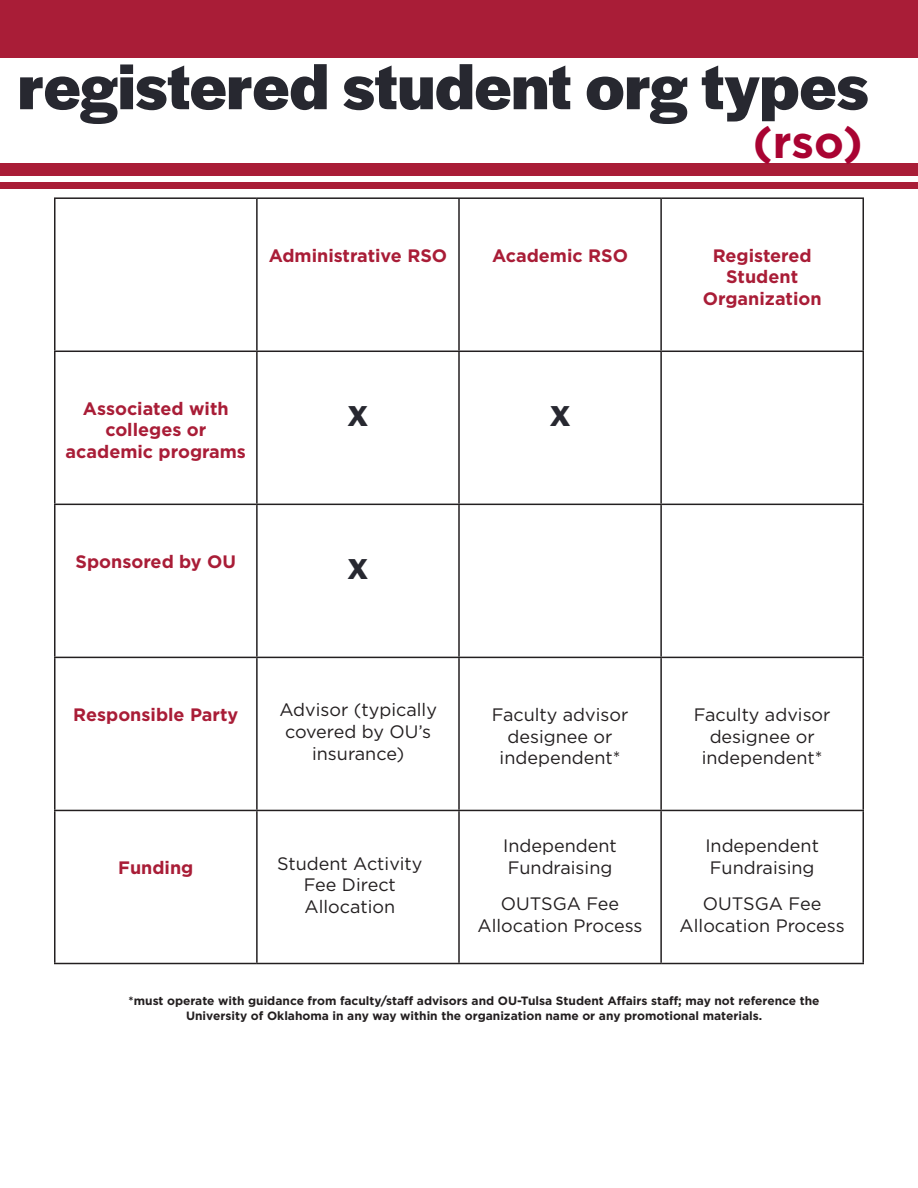
<style>
.page{position:relative;width:918px;height:1188px;background:#fff}
.page>*{position:absolute;margin:0;border:0;box-sizing:border-box;transform-origin:0 0}
.t1{font:700 67.5px "Halyard Display";color:#272830}
.t2{font:700 45px "Gotham";color:#a90332}
.t3{font:700 30px "Halyard Display";color:#272830}
.t4{font:18px/21.6px "Gotham";color:#231f20;text-align:center}
.t5{font:700 18px/21.6px "Gotham";color:#a91d37;text-align:center}
.t6{font:700 12px/14.4px "Gotham";color:#231f20;text-align:center}
</style>
<div class="page">
<div style="left:0;top:163px;width:918px;height:13px;background:#a91d37"></div>
<div style="left:0;top:182px;width:918px;height:6px;background:#a91d37"></div>
<div style="left:0;top:0;width:918px;height:58px;background:#a91d37"></div>
<hr style="left:54px;top:197px;width:203px;height:2px;background:#231f20">
<hr style="left:54px;top:199px;width:2px;height:152px;background:#231f20">
<hr style="left:257px;top:197px;width:202px;height:2px;background:#231f20">
<hr style="left:256px;top:199px;width:2px;height:152px;background:#231f20">
<hr style="left:459px;top:197px;width:202px;height:2px;background:#231f20">
<hr style="left:458px;top:199px;width:2px;height:152px;background:#231f20">
<hr style="left:661px;top:197px;width:203px;height:2px;background:#231f20">
<hr style="left:660px;top:199px;width:2px;height:152px;background:#231f20">
<hr style="left:862px;top:199px;width:2px;height:152px;background:#231f20">
<hr style="left:54px;top:351px;width:203px;height:1px;background:#231f20">
<hr style="left:54px;top:352px;width:2px;height:152px;background:#231f20">
<hr style="left:257px;top:351px;width:202px;height:1px;background:#231f20">
<hr style="left:256px;top:352px;width:2px;height:152px;background:#231f20">
<hr style="left:459px;top:351px;width:202px;height:1px;background:#231f20">
<hr style="left:458px;top:352px;width:2px;height:152px;background:#231f20">
<hr style="left:661px;top:351px;width:203px;height:1px;background:#231f20">
<hr style="left:660px;top:352px;width:2px;height:152px;background:#231f20">
<hr style="left:862px;top:352px;width:2px;height:152px;background:#231f20">
<hr style="left:54px;top:504px;width:203px;height:1px;background:#231f20">
<hr style="left:54px;top:505px;width:2px;height:152px;background:#231f20">
<hr style="left:257px;top:504px;width:202px;height:1px;background:#231f20">
<hr style="left:256px;top:505px;width:2px;height:152px;background:#231f20">
<hr style="left:459px;top:504px;width:202px;height:1px;background:#231f20">
<hr style="left:458px;top:505px;width:2px;height:152px;background:#231f20">
<hr style="left:661px;top:504px;width:203px;height:1px;background:#231f20">
<hr style="left:660px;top:505px;width:2px;height:152px;background:#231f20">
<hr style="left:862px;top:505px;width:2px;height:152px;background:#231f20">
<hr style="left:54px;top:657px;width:203px;height:1px;background:#231f20">
<hr style="left:54px;top:658px;width:2px;height:152px;background:#231f20">
<hr style="left:257px;top:657px;width:202px;height:1px;background:#231f20">
<hr style="left:256px;top:658px;width:2px;height:152px;background:#231f20">
<hr style="left:459px;top:657px;width:202px;height:1px;background:#231f20">
<hr style="left:458px;top:658px;width:2px;height:152px;background:#231f20">
<hr style="left:661px;top:657px;width:203px;height:1px;background:#231f20">
<hr style="left:660px;top:658px;width:2px;height:152px;background:#231f20">
<hr style="left:862px;top:658px;width:2px;height:152px;background:#231f20">
<hr style="left:54px;top:810px;width:203px;height:1px;background:#231f20">
<hr style="left:54px;top:811px;width:2px;height:152px;background:#231f20">
<hr style="left:257px;top:810px;width:202px;height:1px;background:#231f20">
<hr style="left:256px;top:811px;width:2px;height:152px;background:#231f20">
<hr style="left:459px;top:810px;width:202px;height:1px;background:#231f20">
<hr style="left:458px;top:811px;width:2px;height:152px;background:#231f20">
<hr style="left:661px;top:810px;width:203px;height:1px;background:#231f20">
<hr style="left:660px;top:811px;width:2px;height:152px;background:#231f20">
<hr style="left:862px;top:811px;width:2px;height:152px;background:#231f20">
<hr style="left:54px;top:963px;width:203px;height:1px;background:#231f20">
<hr style="left:257px;top:963px;width:202px;height:1px;background:#231f20">
<hr style="left:459px;top:963px;width:202px;height:1px;background:#231f20">
<hr style="left:661px;top:963px;width:203px;height:1px;background:#231f20">
<p class="t1" style="left:18px;top:38px;width:852px">registered student org types</p>
<p class="t2" style="left:753px;top:112px;width:111px">(rso)</p>
<p class="t5" style="left:269px;top:245px;width:180px">Administrative RSO</p>
<p class="t5" style="left:492px;top:245px;width:137px">Academic RSO</p>
<p class="t5" style="left:713px;top:245px;width:100px">Registered</p>
<p class="t5" style="left:726px;top:266px;width:73px">Student</p>
<p class="t5" style="left:703px;top:288px;width:120px">Organization</p>
<p class="t5" style="left:66px;top:398px;width:182px">Associated with colleges or academic programs</p>
<p class="t3" style="left:348px;top:394px;width:22px">X</p>
<p class="t3" style="left:550px;top:394px;width:22px">X</p>
<p class="t5" style="left:76px;top:551px;width:162px">Sponsored by OU</p>
<p class="t3" style="left:348px;top:547px;width:22px">X</p>
<p class="t4" style="left:280px;top:699px;width:159px">Advisor (typically covered by OU’s insurance)</p>
<p class="t5" style="left:73px;top:704px;width:167px">Responsible Party</p>
<p class="t4" style="left:492px;top:703px;width:138px">Faculty advisor designee or</p>
<p class="t4" style="left:500px;top:747px;width:122px">independent*</p>
<p class="t5" style="left:118px;top:857px;width:77px">Funding</p>
<p class="t4" style="left:277px;top:852px;width:147px">Student Activity<br>Fee Direct<br>Allocation</p>
<p class="t4" style="left:503px;top:835px;width:115px;text-align:left">Independent<br>Fundraising</p>
<p class="t4" style="left:478px;top:892px;width:167px">OUTSGA Fee<br>Allocation Process</p>
<p class="t4" style="left:694px;top:703px;width:138px">Faculty advisor designee or</p>
<p class="t4" style="left:702px;top:747px;width:122px">independent*</p>
<p class="t4" style="left:705px;top:835px;width:115px;text-align:left">Independent<br>Fundraising</p>
<p class="t4" style="left:680px;top:892px;width:167px">OUTSGA Fee<br>Allocation Process</p>
<p class="t6" style="left:129px;top:994px;width:692px">*must operate with guidance from faculty/staff advisors and OU-Tulsa Student Affairs staff; may not reference the<br>University of Oklahoma in any way within the organization name or any promotional materials.</p>
</div>
